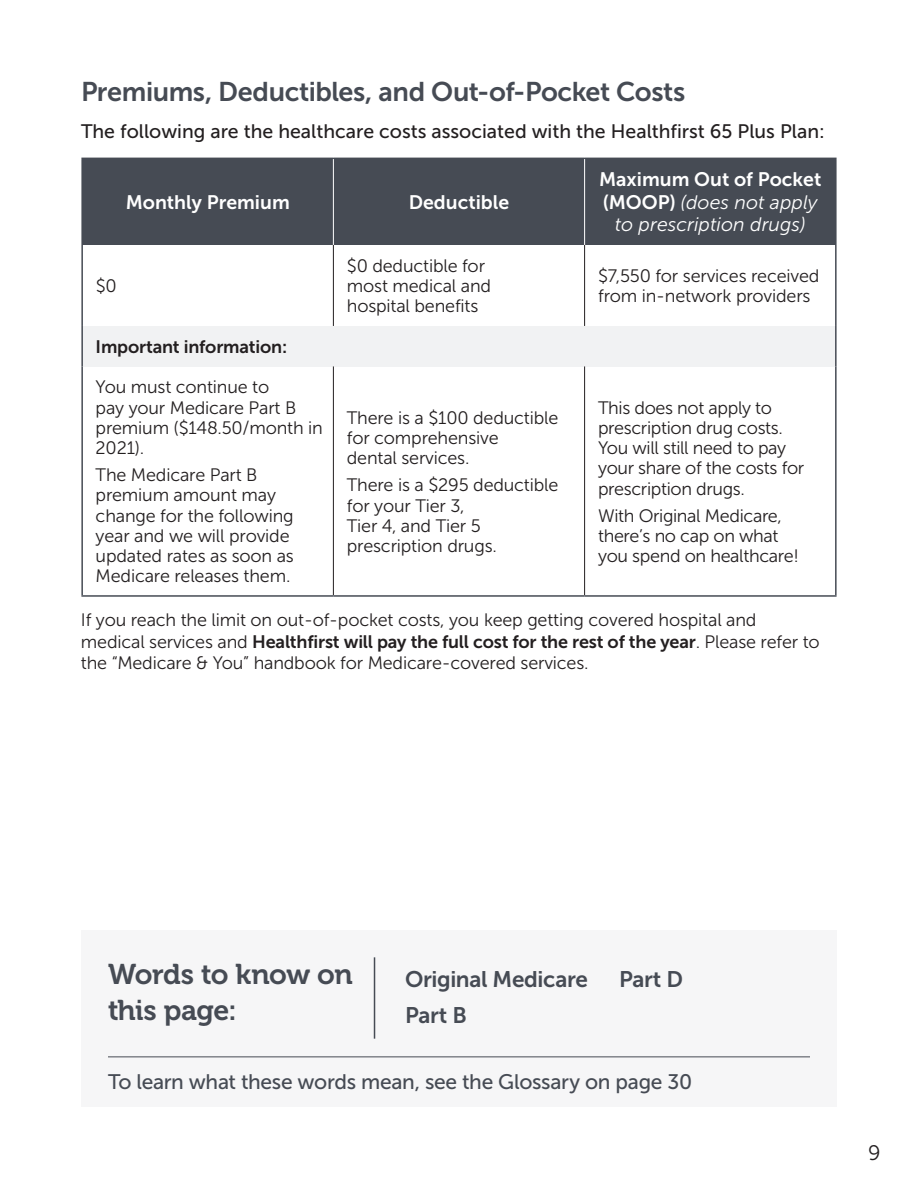
<style>
.page{position:relative;width:918px;height:1188px;background:#fff}
.page>*{position:absolute;margin:0;border:0;box-sizing:border-box;transform-origin:0 0}
.t1{font:28.5px/36px "Museo 700";letter-spacing:-.02em;color:#464b54}
.t2{font:27px "Museo Sans 700";letter-spacing:-.015em;color:#464b54}
.t3{font:22.5px/35.2px "Museo Sans 700";letter-spacing:-.015em;color:#464b54}
.t4{font:21px "Museo Sans 500";letter-spacing:-.015em;color:#464b54}
.t5{font:21px "Museo Sans 300";color:#231f20}
.t6{font:19.5px "Museo Sans 500";color:#231f20}
.t7{font:italic 19.5px/22.5px "Museo Sans 300";color:#fff;text-align:center}
.t8{font:19.5px "Museo Sans 700";color:#fff}
.t9{font:18px/20.2px "Museo Sans 300";letter-spacing:-.01em;color:#231f20}
.t10{font:18px "Museo Sans 700";letter-spacing:-.01em;color:#231f20}
.s1{font-family:"Museo Sans 700";font-style:normal}
.s2{font-family:"Museo Sans 700"}
</style>
<div class="page">
<div style="left:82px;top:326px;width:754px;height:40px;background:#f1f2f3"></div>
<hr style="left:81px;top:159px;width:2px;height:86px;background:#464b54">
<hr style="left:835px;top:159px;width:2px;height:86px;background:#464b54">
<hr style="left:81px;top:245px;width:2px;height:81px;background:#464b54">
<hr style="left:835px;top:245px;width:2px;height:81px;background:#464b54">
<hr style="left:81px;top:326px;width:2px;height:40px;background:#464b54">
<hr style="left:835px;top:326px;width:2px;height:40px;background:#464b54">
<hr style="left:81px;top:366px;width:2px;height:229px;background:#464b54">
<hr style="left:835px;top:366px;width:2px;height:229px;background:#464b54">
<hr style="left:81px;top:595px;width:252px;height:2px;background:#464b54">
<hr style="left:333px;top:595px;width:252px;height:2px;background:#464b54">
<hr style="left:585px;top:595px;width:252px;height:2px;background:#464b54">
<hr style="left:333px;top:245px;width:1px;height:81px;background:#231f20">
<hr style="left:584px;top:245px;width:1px;height:81px;background:#231f20">
<hr style="left:333px;top:366px;width:1px;height:229px;background:#231f20">
<hr style="left:584px;top:366px;width:1px;height:229px;background:#231f20">
<div style="left:81px;top:930px;width:756px;height:177px;background:#f6f6f7"></div>
<hr style="left:374px;top:957px;width:1px;height:82px;background:#464b54">
<hr style="left:108px;top:1056px;width:702px;height:1px;background:#464b54">
<div style="left:82px;top:158px;width:251px;height:87px;background:#464b54"></div>
<div style="left:333px;top:158px;width:252px;height:87px;background:#464b54"></div>
<div style="left:585px;top:158px;width:251px;height:87px;background:#464b54"></div>
<hr style="left:81px;top:158px;width:252px;height:1px;background:#464b54">
<hr style="left:585px;top:158px;width:252px;height:1px;background:#464b54">
<hr style="left:333px;top:159px;width:1px;height:86px;background:#fff">
<hr style="left:584px;top:159px;width:1px;height:86px;background:#fff">
<h2 class="t2" style="left:81px;top:77px;width:606px">Premiums, Deductibles, and Out-of-Pocket Costs</h2>
<p class="t6" style="left:81px;top:121px;width:745px">The following are the healthcare costs associated with the Healthfirst 65 Plus Plan:</p>
<p class="t9" style="left:96px;top:276px;width:23px">$0</p>
<p class="t8" style="left:126px;top:191px;width:166px">Monthly Premium</p>
<p class="t8" style="left:409px;top:191px;width:102px">Deductible</p>
<p class="t7" style="left:599px;top:169px;width:224px"><span class="s1">Maximum Out of Pocket (MOOP)</span> (does not apply to prescription drugs)</p>
<p class="t9" style="left:347px;top:256px;width:146px">$0 deductible for most medical and hospital benefits</p>
<p class="t9" style="left:598px;top:266px;width:223px">$7,550 for services received from in-network providers</p>
<p class="t10" style="left:96px;top:337px;width:193px">Important information:</p>
<p class="t9" style="left:96px;top:377px;width:229px">You must continue to<br>pay your Medicare Part B premium ($148.50/month in<br>2021).</p>
<p class="t9" style="left:96px;top:465px;width:200px">The Medicare Part B premium amount may change for the following year and we will provide updated rates as soon as<br>Medicare releases them.</p>
<p class="t9" style="left:347px;top:408px;width:213px">There is a $100 deductible for comprehensive<br>dental services.</p>
<p class="t9" style="left:347px;top:475px;width:213px">There is a $295 deductible for your Tier 3,<br>Tier 4, and Tier 5 prescription drugs.</p>
<p class="t9" style="left:598px;top:398px;width:208px">This does not apply to prescription drug costs.<br>You will still need to pay your share of the costs for prescription drugs.</p>
<p class="t9" style="left:598px;top:506px;width:202px">With Original Medicare, there’s no cap on what you spend on healthcare!</p>
<p class="t9" style="left:81px;top:609px;width:740px;line-height:21.8px">If you reach the limit on out-of-pocket costs, you keep getting covered hospital and medical services and <span class="s2">Healthfirst will pay the full cost for the rest of the year</span>. Please refer to the “Medicare &amp; You” handbook for Medicare-covered services.</p>
<p class="t1" style="left:108px;top:957px;width:246px">Words to know on this page:</p>
<p class="t3" style="left:405px;top:962px;width:184px">Original Medicare<br>Part B</p>
<p class="t3" style="left:619px;top:962px;width:66px">Part D</p>
<p class="t4" style="left:108px;top:1070px;width:586px">To learn what these words mean, see the Glossary on page 30</p>
<p class="t5" style="left:868px;top:1141px;width:14px">9</p>
</div>
